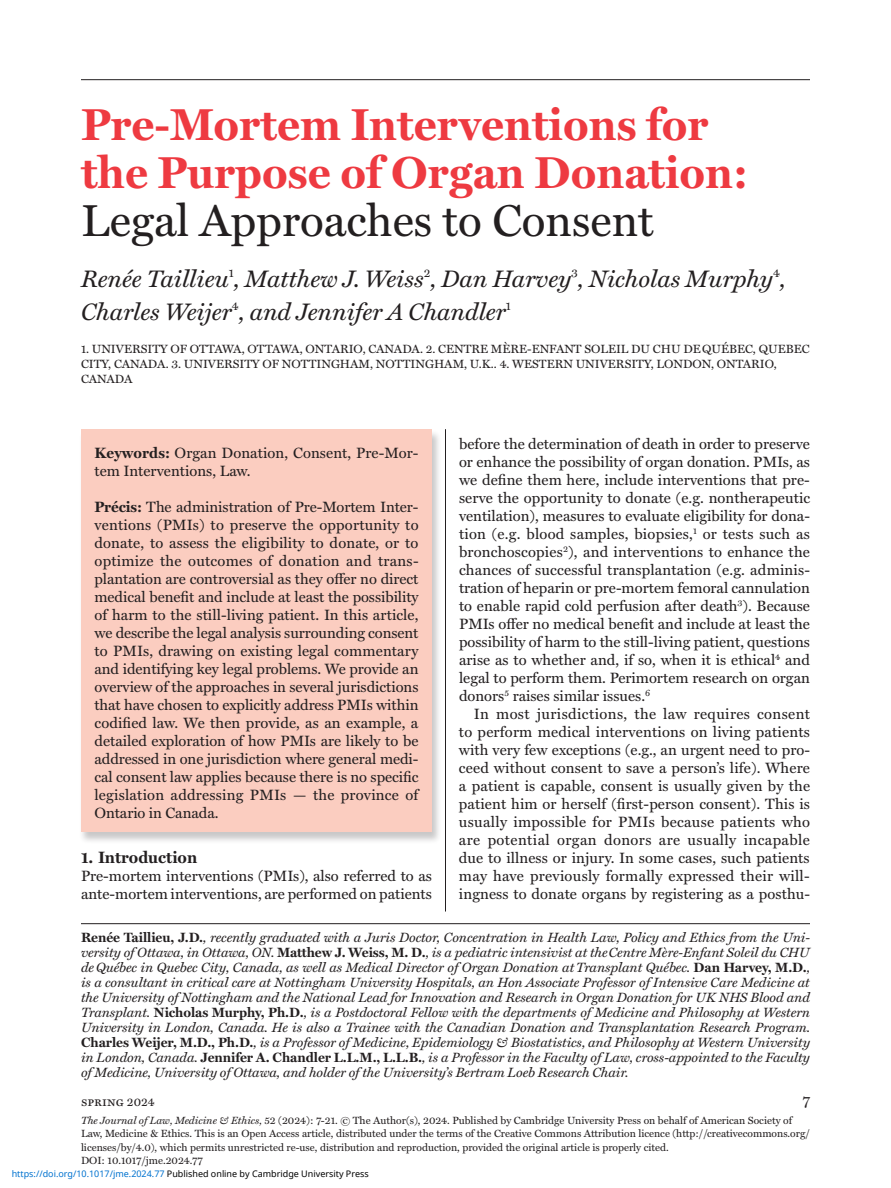
<style>
.page{position:relative;width:891px;height:1188px;background:#fff}
.page>*{position:absolute;margin:0;border:0;box-sizing:border-box;transform-origin:0 0}
.t1{font:700 45px/48px "Miller Text";color:#ee3a41}
.t2{font:45px "Miller Text";color:#231f20}
.t3{font:italic 24px/33px "Miller Text";color:#231f20}
.t4{font:700 16.5px "Miller Text";color:#231f20}
.t5{font:15px/18px "Miller Text";color:#231f20;text-align:justify}
.t6{font:italic 13.5px/15px "Miller Text";letter-spacing:-.005em;color:#231f20;text-align:justify}
.t7{font:13.5px "Miller Text Roman SC";color:#231f20}
.t8{font:12px/15px "Miller Text";color:#231f20}
.t9{font:10.5px/13.5px "Miller Text";color:#231f20}
.t10{font:9px "Noto Sans";color:#000}
.s1{font-weight:700}
.s2{font-weight:700;font-style:normal}
.s3{font-size:12px}
.s4{font-style:italic}
.s5{color:#0172cf}
</style>
<div class="page">
<hr style="left:81px;top:79px;width:729px;height:1px;background:#231f20">
<hr style="left:445px;top:429px;width:1px;height:483px;background:#231f20">
<div style="left:79px;top:430px;width:363px;height:414px;background:#231f20;opacity:.25"></div>
<div style="left:81px;top:429px;width:351px;height:403px;background:#fbcdc0"></div>
<hr style="left:81px;top:923px;width:729px;height:1px;background:#231f20">
<h1 class="t1" style="left:81px;top:100px;width:669px">Pre-Mortem Interventions for the Purpose of Organ Donation:</h1>
<h1 class="t2" style="left:81px;top:194px;width:574px">Legal Approaches to Consent</h1>
<h2 class="t3" style="left:81px;top:262px;width:706px">Renée Taillieu<sup>1</sup>, Matthew J. Weiss<sup>2</sup>, Dan Harvey<sup>3</sup>, Nicholas Murphy<sup>4</sup>,<br>Charles Weijer<sup>4</sup>, and Jennifer A Chandler<sup>1</sup></h2>
<p class="t8" style="left:81px;top:341px;width:730px">1. UNIVERSITY OF OTTAWA, OTTAWA, ONTARIO, CANADA. 2. CENTRE MÈRE-ENFANT SOLEIL DU CHU DE QUÉBEC, QUEBEC<br>CITY, CANADA. 3. UNIVERSITY OF NOTTINGHAM, NOTTINGHAM, U.K.. 4. WESTERN UNIVERSITY, LONDON, ONTARIO,<br>CANADA</p>
<p class="t5" style="left:94px;top:443px;width:325px"><span class="s1">Keywords:</span> Organ Donation, Consent, Pre-Mor&shy;tem Interventions, Law.</p>
<p class="t5" style="left:94px;top:497px;width:326px"><span class="s1">Précis:</span> The administration of Pre-Mortem Inter&shy;ventions (PMIs) to preserve the opportunity to donate, to assess the eligibility to donate, or to optimize the outcomes of donation and trans&shy;plantation are controversial as they offer no direct medical benefit and include at least the possibility of harm to the still-living patient. In this article, we describe the legal analysis surrounding consent to PMIs, drawing on existing legal commentary and identifying key legal problems. We provide an overview of the approaches in several jurisdictions that have chosen to explicitly address PMIs within codified law. We then provide, as an example, a detailed exploration of how PMIs are likely to be addressed in one jurisdiction where general medi&shy;cal consent law applies because there is no specific legislation addressing PMIs — the province of Ontario in Canada.</p>
<p class="t4" style="left:81px;top:847px;width:118px">1. Introduction</p>
<p class="t5" style="left:81px;top:866px;width:353px">Pre-mortem interventions (PMIs), also referred to as ante-mortem interventions, are performed on patients</p>
<p class="t5" style="left:459px;top:434px;width:353px">before the determination of death in order to preserve or enhance the possibility of organ donation. PMIs, as we define them here, include interventions that pre&shy;serve the opportunity to donate (e.g. nontherapeutic ventilation), measures to evaluate eligibility for dona&shy;tion (e.g. blood samples, biopsies,<sup>1</sup> or tests such as bronchoscopies<sup>2</sup>), and interventions to enhance the chances of successful transplantation (e.g. adminis&shy;tration of heparin or pre-mortem femoral cannulation to enable rapid cold perfusion after death<sup>3</sup>). Because PMIs offer no medical benefit and include at least the possibility of harm to the still-living patient, questions arise as to whether and, if so, when it is ethical<sup>4</sup> and legal to perform them. Perimortem research on organ donors<sup>5</sup> raises similar issues.<sup>6</sup></p>
<p class="t5" style="left:459px;top:704px;width:353px;text-indent:15px">In most jurisdictions, the law requires consent to perform medical interventions on living patients with very few exceptions (e.g., an urgent need to pro&shy;ceed without consent to save a person’s life). Where a patient is capable, consent is usually given by the patient him or herself (first-person consent). This is usually impossible for PMIs because patients who are potential organ donors are usually incapable due to illness or injury. In some cases, such patients may have previously formally expressed their will&shy;ingness to donate organs by registering as a posthu-</p>
<p class="t6" style="left:81px;top:930px;width:731px"><span class="s2">Renée Taillieu, J.D.</span>, recently graduated with a Juris Doctor, Concentration in Health Law, Policy and Ethics from the Uni&shy;versity of Ottawa, in Ottawa, ON. <span class="s2">Matthew J. Weiss, M. D.</span>, is a pediatric intensivist at the Centre Mère-Enfant Soleil du CHU de Québec in Quebec City, Canada, as well as Medical Director of Organ Donation at Transplant Québec. <span class="s2">Dan Harvey, M.D.</span>, is a consultant in critical care at Nottingham University Hospitals, an Hon Associate Professor of Intensive Care Medicine at the University of Nottingham and the National Lead for Innovation and Research in Organ Donation for UK NHS Blood and Transplant. <span class="s2">Nicholas Murphy, Ph.D.</span>, is a Postdoctoral Fellow with the departments of Medicine and Philosophy at Western University in London, Canada. He is also a Trainee with the Canadian Donation and Transplantation Research Program.<br><span class="s2">Charles Weijer, M.D., Ph.D.</span>, is a Professor of Medicine, Epidemiology &amp; Biostatistics, and Philosophy at Western University in London, Canada. <span class="s2">Jennifer A. Chandler L.L.M., L.L.B.</span>, is a Professor in the Faculty of Law, cross-appointed to the Faculty of Medicine, University of Ottawa, and holder of the University’s Bertram Loeb Research Chair.</p>
<p class="t7" style="left:81px;top:1093px;width:75px">spring <span class="s3">2024</span></p>
<p class="t5" style="left:802px;top:1091px;width:9px">7</p>
<p class="t9" style="left:81px;top:1113px;width:730px"><span class="s4">The Journal of Law, Medicine &amp; Ethics,</span> 52 (2024): 7-21. © The Author(s), 2024. Published by Cambridge University Press on behalf of American Society of Law, Medicine &amp; Ethics. This is an Open Access article, distributed under the terms of the Creative Commons Attribution licence (http://creativecommons.org/ licenses/by/4.0), which permits unrestricted re-use, distribution and reproduction, provided the original article is properly cited.<br>DOI: 10.1017/jme.2024.77</p>
<p class="t10" style="left:12px;top:1168px;width:359px"><span class="s5">https://doi.org/10.1017/jme.2024.77</span> Published online by Cambridge University Press</p>
</div>
